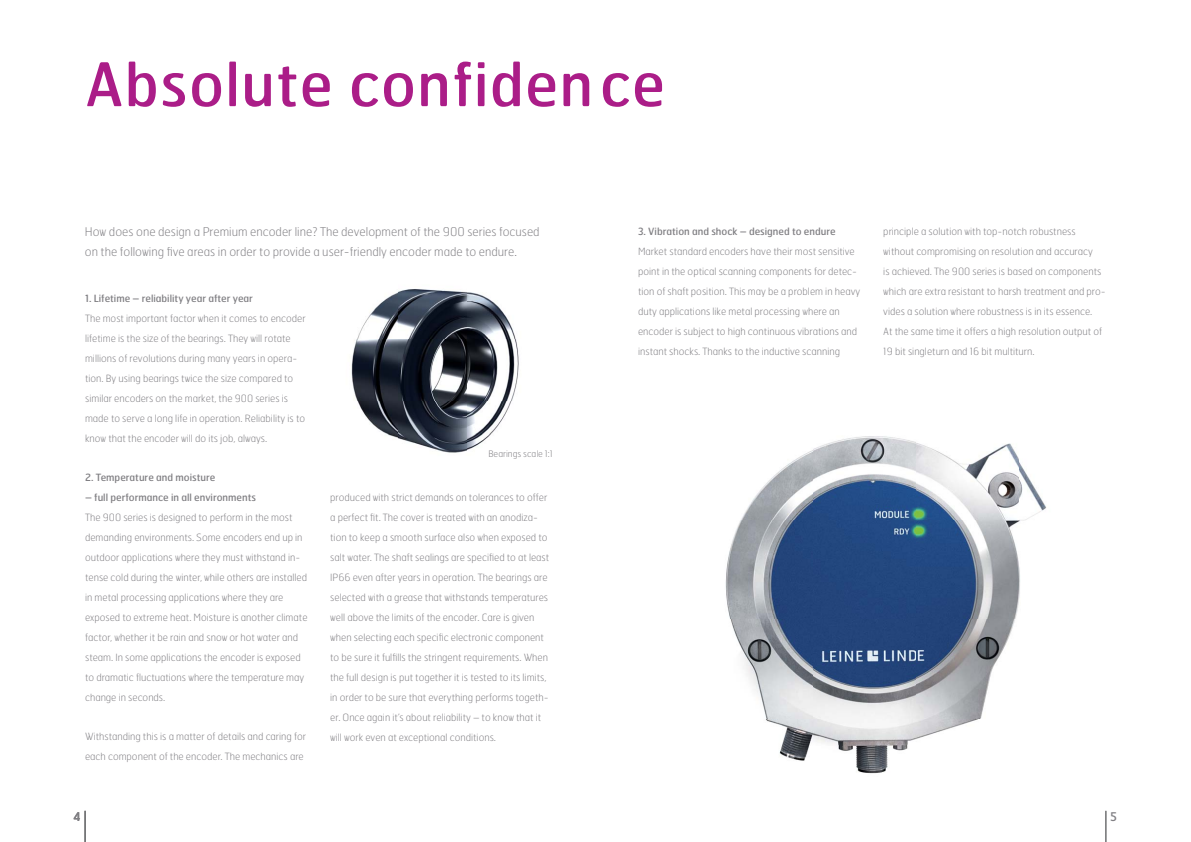
<style>
.page{position:relative;width:1191px;height:842px;background:#fff}
.page>*{position:absolute;margin:0;border:0;box-sizing:border-box;transform-origin:0 0}
.t1{font:60px "Hermes";letter-spacing:.02em;color:#ab1d88}
.t2{font:100 12px/20px "Hermes";color:#807f83}
.t3{font:12px "Hermes";color:#807f83}
.t4{font:100 10px/20px "Hermes";color:#807f83}
.t5{font:10px "Hermes";color:#807f83}
.t6{font:100 9px "Hermes";color:#807f83}
</style>
<div class="page">
<hr style="left:1105px;top:811px;width:1px;height:31px;background:#6d6e70">
<hr style="left:85px;top:811px;width:1px;height:31px;background:#6d6e70">
<img style="left:351px;top:289px;width:168px;height:164px">
<img style="left:486px;top:450px;width:33px;height:3px">
<img style="left:725px;top:436px;width:322px;height:338px">
<h1 class="t1" style="left:85px;top:56px;width:581px">Absolute confidence</h1>
<p class="t2" style="left:85px;top:223px;width:456px">How does one design a Premium encoder line? The development of the 900 series focused on the following five areas in order to provide a user-friendly encoder made to endure.</p>
<p class="t5" style="left:85px;top:294px;width:169px">1. Lifetime – reliability year after year</p>
<p class="t4" style="left:85px;top:309px;width:222px">The most important factor when it comes to encoder lifetime is the size of the bearings. They will rotate millions of revolutions during many years in opera&shy;tion. By using bearings twice the size compared to similar encoders on the market, the 900 series is made to serve a long life in operation. Reliability is to know that the encoder will do its job, always.</p>
<p class="t5" style="left:85px;top:473px;width:132px">2. Temperature and moisture</p>
<p class="t5" style="left:85px;top:493px;width:172px">– full performance in all environments</p>
<p class="t4" style="left:85px;top:508px;width:224px">The 900 series is designed to perform in the most demanding environments. Some encoders end up in outdoor applications where they must withstand in&shy;tense cold during the winter, while others are installed in metal processing applications where they are exposed to extreme heat. Moisture is another climate factor, whether it be rain and snow or hot water and steam. In some applications the encoder is exposed to dramatic fluctuations where the temperature may change in seconds.</p>
<p class="t4" style="left:85px;top:727px;width:222px">Withstanding this is a matter of details and caring for each component of the encoder. The mechanics are</p>
<p class="t6" style="left:488px;top:449px;width:66px">Bearings scale 1:1</p>
<p class="t4" style="left:330px;top:488px;width:221px">produced with strict demands on tolerances to offer a perfect fit. The cover is treated with an anodiza&shy;tion to keep a smooth surface also when exposed to salt water. The shaft sealings are specified to at least IP66 even after years in operation. The bearings are selected with a grease that withstands temperatures well above the limits of the encoder. Care is given when selecting each specific electronic component to be sure it fulfills the stringent requirements. When the full design is put together it is tested to its limits, in order to be sure that everything performs togeth&shy;er. Once again it’s about reliability – to know that it will work even at exceptional conditions.</p>
<p class="t5" style="left:638px;top:227px;width:199px">3. Vibration and shock – designed to endure</p>
<p class="t4" style="left:638px;top:242px;width:224px">Market standard encoders have their most sensitive point in the optical scanning components for detec&shy;tion of shaft position. This may be a problem in heavy duty applications like metal processing where an encoder is subject to high continuous vibrations and instant shocks. Thanks to the inductive scanning</p>
<p class="t4" style="left:883px;top:222px;width:224px">principle a solution with top-notch robustness without compromising on resolution and accuracy<br>is achieved. The 900 series is based on components which are extra resistant to harsh treatment and pro&shy;vides a solution where robustness is in its essence.<br>At the same time it offers a high resolution output of 19 bit singleturn and 16 bit multiturn.</p>
<p class="t3" style="left:74px;top:811px;width:9px">4</p>
<p class="t3" style="left:1110px;top:811px;width:8px">5</p>
</div>
